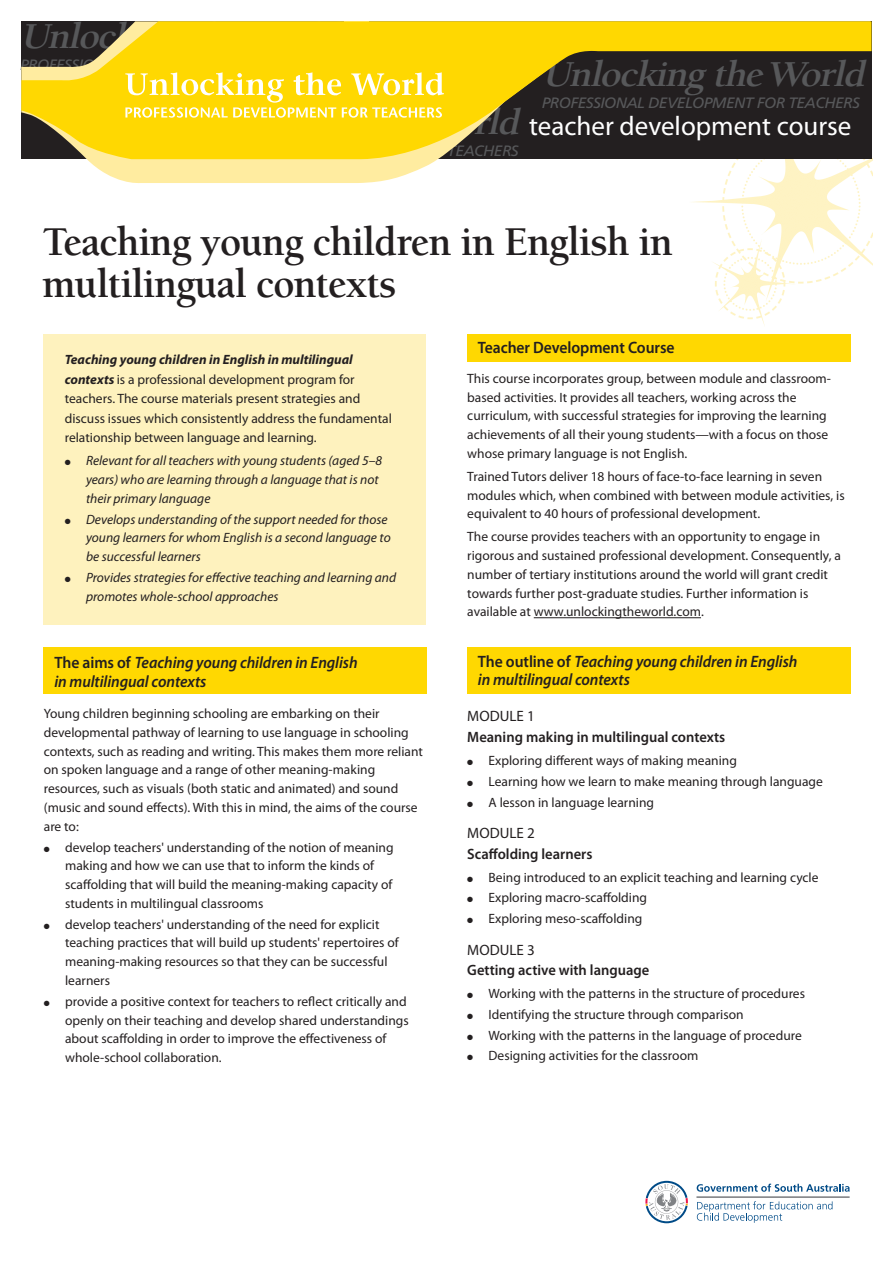
<style>
.page{position:relative;width:893px;height:1263px;background:#fff}
.page>*{position:absolute;margin:0;border:0;box-sizing:border-box;transform-origin:0 0}
.t1{font:700 42px/42px "Berkeley";letter-spacing:-.02em;color:#231f20}
.t2{font:italic 700 37.5px "Berkeley";color:#57585a;scale:1.05 1}
.t3{font:27px "Myriad Pro";color:#fff}
.t4{font:italic 600 16.5px/18.8px "Myriad Pro";letter-spacing:-.005em;color:#231f20;scale:.95 1}
.t5{font:600 16.5px "Myriad Pro";letter-spacing:-.005em;color:#231f20;scale:.95 1}
.t6{font:600 15px "Myriad Pro";color:#231f20}
.t7{font:italic 15px "Frutiger";letter-spacing:-.035em;color:#57585a;scale:1.04 1}
.t8{font:15px "Myriad Pro";color:#231f20}
.t9{font:13.5px/18.8px "Myriad Pro";color:#231f20}
.t10{font:italic 13.5px/18.8px "Myriad Pro";color:#231f20}
.s1{font-weight:700;font-style:italic}
.s2{font-style:normal}
</style>
<div class="page">
<div style="left:467px;top:648px;width:384px;height:46px;background:#ffd801"></div>
<img style="left:693px;top:159px;width:179px;height:167px">
<svg style="left:697px;top:1201px;width:135px;height:22px"></svg>
<hr style="left:696px;top:1196px;width:154px;height:2px;background:#808285">
<svg style="left:697px;top:1183px;width:153px;height:9px"></svg>
<svg style="left:645px;top:1181px;width:43px;height:42px"></svg>
<svg style="left:87px;top:159px;width:783px;height:26px"></svg>
<svg style="left:21px;top:21px;width:850px;height:138px;background:#9c8514"></svg>
<svg style="left:125px;top:72px;width:319px;height:46px;background:#ffe13f"></svg>
<div style="left:468px;top:334px;width:383px;height:27px;background:#ffd801"></div>
<div style="left:43px;top:648px;width:384px;height:46px;background:#ffd801"></div>
<div style="left:43px;top:334px;width:382px;height:290px;background:#fef2be"></div>
<hr style="left:534px;top:617px;width:167px;height:1px;background:#231f20">
<h2 class="t2" style="left:542px;top:59px;width:316px">Unlocking theWorld</h2>
<p class="t7" style="left:542px;top:97px;width:307px">PROFESSIONAL DEVELOPMENT FOR TEACHERS</p>
<h3 class="t3" style="left:529px;top:116px;width:324px">teacher development course</h3>
<h1 class="t1" style="left:43px;top:224px;width:632px">Teaching young children in English in multilingual contexts</h1>
<p class="t9" style="left:65px;top:351px;width:329px;line-height:19.5px"><span class="s1">Teaching young children in English in multilingual contexts</span> is a professional development program for teachers. The course materials present strategies and discuss issues which consistently address the fundamental relationship between language and learning.</p>
<p class="t10" style="left:86px;top:452px;width:298px;text-indent:-21px">● Relevant for all teachers with young students (aged 5–8 years) who are learning through a language that is not their primary language</p>
<p class="t10" style="left:86px;top:511px;width:306px;text-indent:-21px">● Develops understanding of the support needed for those young learners for whom English is a second language to be successful learners</p>
<p class="t10" style="left:86px;top:569px;width:312px;text-indent:-21px">● Provides strategies for effective teaching and learning and promotes whole-school approaches</p>
<p class="t4" style="left:54px;top:654px;width:321px"><span class="s2">The aims of</span> Teaching young children in English in multilingual contexts</p>
<p class="t9" style="left:44px;top:705px;width:381px">Young children beginning schooling are embarking on their developmental pathway of learning to use language in schooling contexts, such as reading and writing. This makes them more reliant on spoken language and a range of other meaning-making resources, such as visuals (both static and animated) and sound (music and sound effects). With this in mind, the aims of the course are to:</p>
<p class="t9" style="left:65px;top:839px;width:330px;text-indent:-21px">● develop teachers' understanding of the notion of meaning making and how we can use that to inform the kinds of scaffolding that will build the meaning-making capacity of students in multilingual classrooms</p>
<p class="t9" style="left:65px;top:916px;width:335px;text-indent:-21px">● develop teachers' understanding of the need for explicit teaching practices that will build up students' repertoires of meaning-making resources so that they can be successful learners</p>
<p class="t9" style="left:65px;top:993px;width:345px;text-indent:-21px">● provide a positive context for teachers to reflect critically and openly on their teaching and develop shared understandings about scaffolding in order to improve the effectiveness of whole-school collaboration.</p>
<p class="t5" style="left:478px;top:342px;width:208px">Teacher Development Course</p>
<p class="t9" style="left:467px;top:370px;width:365px">This course incorporates group, between module and classroom&shy;based activities. It provides all teachers, working across the curriculum, with successful strategies for improving the learning achievements of all their young students—with a focus on those whose primary language is not English.</p>
<p class="t9" style="left:467px;top:468px;width:379px">Trained Tutors deliver 18 hours of face-to-face learning in seven modules which, when combined with between module activities, is equivalent to 40 hours of professional development.</p>
<p class="t9" style="left:467px;top:528px;width:375px">The course provides teachers with an opportunity to engage in rigorous and sustained professional development. Consequently, a number of tertiary institutions around the world will grant credit towards further post-graduate studies. Further information is available at www.unlockingtheworld.com.</p>
<p class="t4" style="left:478px;top:653px;width:338px"><span class="s2">The outline of</span> Teaching young children in English in multilingual contexts</p>
<p class="t8" style="left:467px;top:710px;width:69px">MODULE 1</p>
<p class="t6" style="left:467px;top:731px;width:260px">Meaning making in multilingual contexts</p>
<p class="t9" style="left:467px;top:752px;width:271px">● Exploring different ways of making meaning</p>
<p class="t9" style="left:467px;top:773px;width:357px">● Learning how we learn to make meaning through language</p>
<p class="t9" style="left:467px;top:794px;width:188px">● A lesson in language learning</p>
<p class="t8" style="left:467px;top:827px;width:69px">MODULE 2</p>
<p class="t6" style="left:467px;top:848px;width:127px">Scaffolding learners</p>
<p class="t9" style="left:467px;top:869px;width:353px">● Being introduced to an explicit teaching and learning cycle</p>
<p class="t9" style="left:467px;top:890px;width:181px">● Exploring macro-scaffolding</p>
<p class="t9" style="left:467px;top:910px;width:177px">● Exploring meso-scaffolding</p>
<p class="t8" style="left:467px;top:944px;width:69px">MODULE 3</p>
<p class="t6" style="left:467px;top:965px;width:183px">Getting active with language</p>
<p class="t9" style="left:467px;top:985px;width:339px">● Working with the patterns in the structure of procedures</p>
<p class="t9" style="left:467px;top:1006px;width:278px">● Identifying the structure through comparison</p>
<p class="t9" style="left:467px;top:1027px;width:336px">● Working with the patterns in the language of procedure</p>
<p class="t9" style="left:467px;top:1047px;width:233px">● Designing activities for the classroom</p>
</div>
